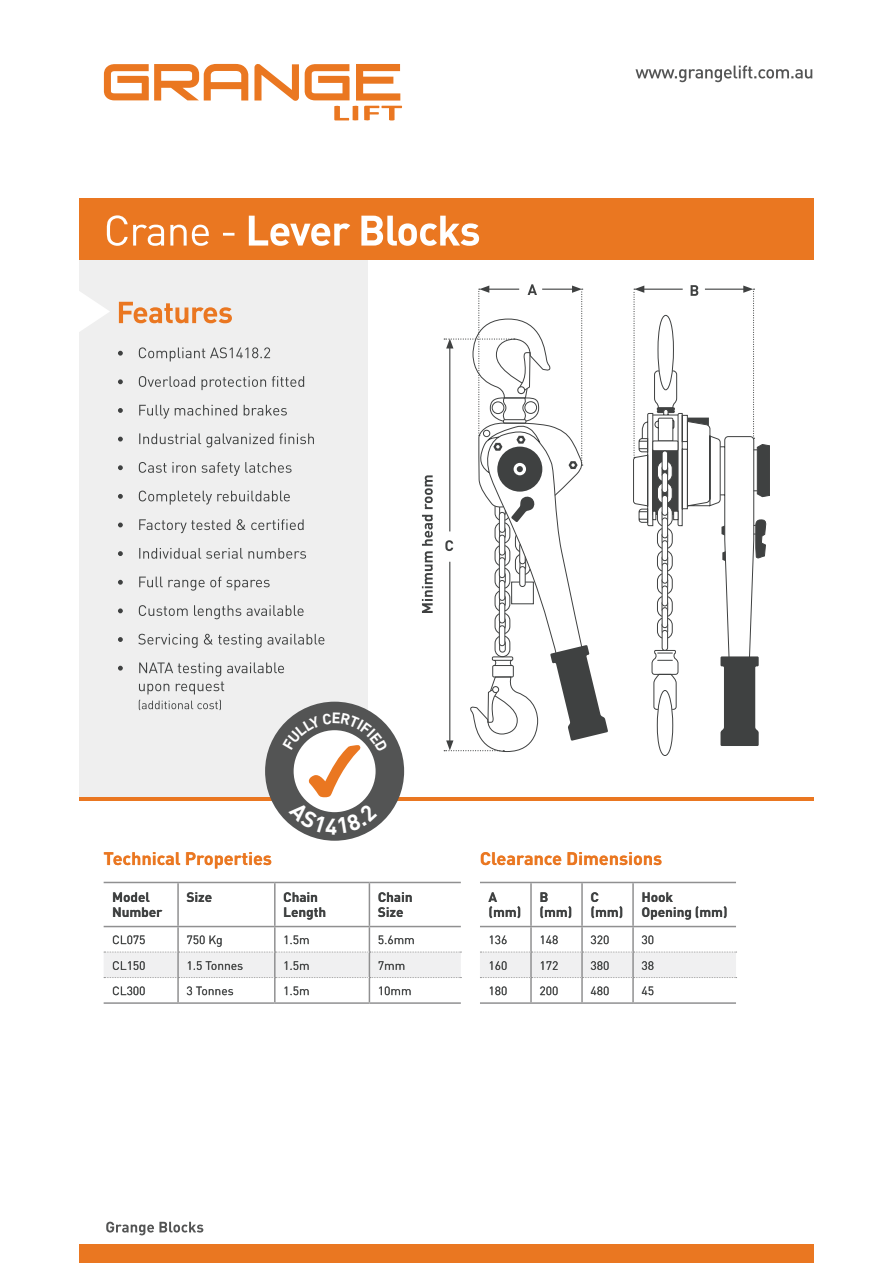
<style>
.page{position:relative;width:893px;height:1263px;background:#fff}
.page>*{position:absolute;margin:0;border:0;box-sizing:border-box;transform-origin:0 0}
.t1{font:700 18px "DIN";color:#ea7721}
.t2{font:700 13.5px/15px "DIN";color:#3f4141}
.t3{font:12px "DIN";color:#3f4141}
</style>
<div class="page">
<div style="left:79px;top:252px;width:288px;height:547px;background:#efefef"></div>
<svg style="left:635px;top:66px;width:177px;height:16px"></svg>
<svg style="left:104px;top:64px;width:144px;height:36px"></svg>
<svg style="left:254px;top:64px;width:45px;height:37px"></svg>
<svg style="left:305px;top:64px;width:97px;height:56px"></svg>
<div style="left:79px;top:1245px;width:735px;height:18px;background:#ea7721"></div>
<div style="left:79px;top:198px;width:735px;height:61px;background:#ea7721"></div>
<hr style="left:79px;top:797px;width:735px;height:3px;background:#ea7721">
<svg style="left:118px;top:634px;width:206px;height:14px"></svg>
<svg style="left:118px;top:605px;width:186px;height:14px"></svg>
<svg style="left:118px;top:576px;width:152px;height:15px"></svg>
<svg style="left:118px;top:548px;width:188px;height:11px"></svg>
<svg style="left:118px;top:519px;width:186px;height:14px"></svg>
<svg style="left:118px;top:491px;width:172px;height:14px"></svg>
<svg style="left:118px;top:462px;width:174px;height:14px"></svg>
<svg style="left:118px;top:433px;width:196px;height:14px"></svg>
<svg style="left:118px;top:405px;width:169px;height:14px"></svg>
<svg style="left:118px;top:376px;width:186px;height:14px"></svg>
<svg style="left:118px;top:347px;width:152px;height:14px"></svg>
<svg style="left:119px;top:302px;width:113px;height:21px"></svg>
<hr style="left:104px;top:882px;width:74px;height:1px;background:#909091">
<hr style="left:178px;top:882px;width:97px;height:1px;background:#909091">
<hr style="left:177px;top:883px;width:2px;height:43px;background:#909091">
<hr style="left:275px;top:882px;width:94px;height:1px;background:#909091">
<hr style="left:274px;top:883px;width:2px;height:43px;background:#909091">
<hr style="left:369px;top:882px;width:92px;height:1px;background:#909091">
<hr style="left:104px;top:926px;width:74px;height:1px;background:#909091">
<hr style="left:178px;top:926px;width:97px;height:1px;background:#909091">
<hr style="left:275px;top:926px;width:94px;height:1px;background:#909091">
<hr style="left:369px;top:926px;width:92px;height:1px;background:#909091">
<hr style="left:369px;top:883px;width:1px;height:43px;background:#909091">
<hr style="left:104px;top:1002px;width:74px;height:2px;background:#909091">
<hr style="left:178px;top:1002px;width:97px;height:2px;background:#909091">
<hr style="left:275px;top:1002px;width:94px;height:2px;background:#909091">
<hr style="left:369px;top:1002px;width:92px;height:2px;background:#909091">
<svg style="left:104px;top:927px;width:357px;height:75px"></svg>
<svg style="left:378px;top:892px;width:34px;height:25px"></svg>
<svg style="left:284px;top:892px;width:41px;height:28px"></svg>
<svg style="left:187px;top:892px;width:24px;height:10px"></svg>
<svg style="left:113px;top:892px;width:49px;height:25px"></svg>
<svg style="left:104px;top:852px;width:167px;height:16px"></svg>
<hr style="left:530px;top:927px;width:2px;height:25px;background:#909091">
<hr style="left:581px;top:927px;width:2px;height:25px;background:#909091">
<hr style="left:530px;top:978px;width:2px;height:24px;background:#909091">
<hr style="left:581px;top:978px;width:2px;height:24px;background:#909091">
<hr style="left:480px;top:882px;width:51px;height:1px;background:#909091">
<hr style="left:531px;top:882px;width:51px;height:1px;background:#909091">
<hr style="left:530px;top:883px;width:2px;height:43px;background:#909091">
<hr style="left:582px;top:882px;width:51px;height:1px;background:#909091">
<hr style="left:581px;top:883px;width:2px;height:43px;background:#909091">
<hr style="left:633px;top:882px;width:103px;height:1px;background:#909091">
<hr style="left:480px;top:926px;width:51px;height:1px;background:#909091">
<hr style="left:531px;top:926px;width:51px;height:1px;background:#909091">
<hr style="left:582px;top:926px;width:51px;height:1px;background:#909091">
<hr style="left:633px;top:926px;width:103px;height:1px;background:#909091">
<hr style="left:632px;top:883px;width:2px;height:43px;background:#909091">
<hr style="left:632px;top:927px;width:2px;height:25px;background:#909091">
<hr style="left:632px;top:978px;width:2px;height:24px;background:#909091">
<hr style="left:480px;top:1002px;width:51px;height:2px;background:#909091">
<hr style="left:531px;top:1002px;width:51px;height:2px;background:#909091">
<hr style="left:582px;top:1002px;width:51px;height:2px;background:#909091">
<hr style="left:633px;top:1002px;width:103px;height:2px;background:#909091">
<svg style="left:642px;top:987px;width:11px;height:8px"></svg>
<svg style="left:591px;top:986px;width:17px;height:9px"></svg>
<svg style="left:540px;top:986px;width:17px;height:9px"></svg>
<svg style="left:490px;top:986px;width:16px;height:9px"></svg>
<svg style="left:480px;top:952px;width:257px;height:26px"></svg>
<svg style="left:642px;top:935px;width:11px;height:9px"></svg>
<svg style="left:591px;top:935px;width:17px;height:9px"></svg>
<svg style="left:541px;top:935px;width:17px;height:9px"></svg>
<svg style="left:490px;top:935px;width:16px;height:9px"></svg>
<svg style="left:642px;top:892px;width:84px;height:28px"></svg>
<svg style="left:591px;top:892px;width:31px;height:26px"></svg>
<svg style="left:541px;top:892px;width:30px;height:26px"></svg>
<svg style="left:489px;top:892px;width:31px;height:26px"></svg>
<svg style="left:481px;top:852px;width:180px;height:13px"></svg>
<svg style="left:106px;top:1222px;width:97px;height:13px"></svg>
<svg style="left:444px;top:284px;width:164px;height:468px"></svg>
<svg style="left:633px;top:285px;width:137px;height:471px"></svg>
<svg style="left:107px;top:215px;width:372px;height:31px"></svg>
<svg style="left:422px;top:475px;width:11px;height:138px"></svg>
<div style="left:265px;top:702px;width:139px;height:139px;background:#535454;border-radius:50%"></div>
<svg style="left:79px;top:291px;width:30px;height:41px"></svg>
<svg style="left:118px;top:662px;width:270px;height:172px"></svg>
<h1 class="t1" style="left:104px;top:846px;width:170px">Technical Properties</h1>
<p class="t2" style="left:112px;top:889px;width:52px">Model<br>Number</p>
<p class="t2" style="left:187px;top:889px;width:27px">Size</p>
<p class="t2" style="left:283px;top:889px;width:44px">Chain<br>Length</p>
<p class="t2" style="left:378px;top:889px;width:36px">Chain<br>Size</p>
<p class="t3" style="left:112px;top:933px;width:35px">CL075</p>
<p class="t3" style="left:187px;top:933px;width:38px">750 Kg</p>
<p class="t3" style="left:283px;top:933px;width:28px">1.5m</p>
<p class="t3" style="left:378px;top:933px;width:38px">5.6mm</p>
<p class="t3" style="left:112px;top:958px;width:35px">CL150</p>
<p class="t3" style="left:187px;top:958px;width:58px">1.5 Tonnes</p>
<p class="t3" style="left:283px;top:958px;width:28px">1.5m</p>
<p class="t3" style="left:378px;top:958px;width:29px">7mm</p>
<p class="t3" style="left:112px;top:984px;width:35px">CL300</p>
<p class="t3" style="left:187px;top:984px;width:49px">3 Tonnes</p>
<p class="t3" style="left:283px;top:984px;width:28px">1.5m</p>
<p class="t3" style="left:378px;top:984px;width:35px">10mm</p>
<h1 class="t1" style="left:480px;top:846px;width:184px">Clearance Dimensions</h1>
<p class="t2" style="left:488px;top:889px;width:34px">A (mm)</p>
<p class="t2" style="left:539px;top:889px;width:34px">B (mm)</p>
<p class="t2" style="left:591px;top:889px;width:34px">C (mm)</p>
<p class="t2" style="left:642px;top:889px;width:87px">Hook<br>Opening (mm)</p>
<p class="t3" style="left:488px;top:933px;width:20px">136</p>
<p class="t3" style="left:539px;top:933px;width:20px">148</p>
<p class="t3" style="left:590px;top:933px;width:20px">320</p>
<p class="t3" style="left:642px;top:933px;width:14px">30</p>
<p class="t3" style="left:488px;top:958px;width:20px">160</p>
<p class="t3" style="left:539px;top:958px;width:20px">172</p>
<p class="t3" style="left:590px;top:958px;width:20px">380</p>
<p class="t3" style="left:642px;top:958px;width:14px">38</p>
<p class="t3" style="left:488px;top:984px;width:20px">180</p>
<p class="t3" style="left:539px;top:984px;width:20px">200</p>
<p class="t3" style="left:590px;top:984px;width:20px">480</p>
<p class="t3" style="left:642px;top:984px;width:14px">45</p>
</div>
